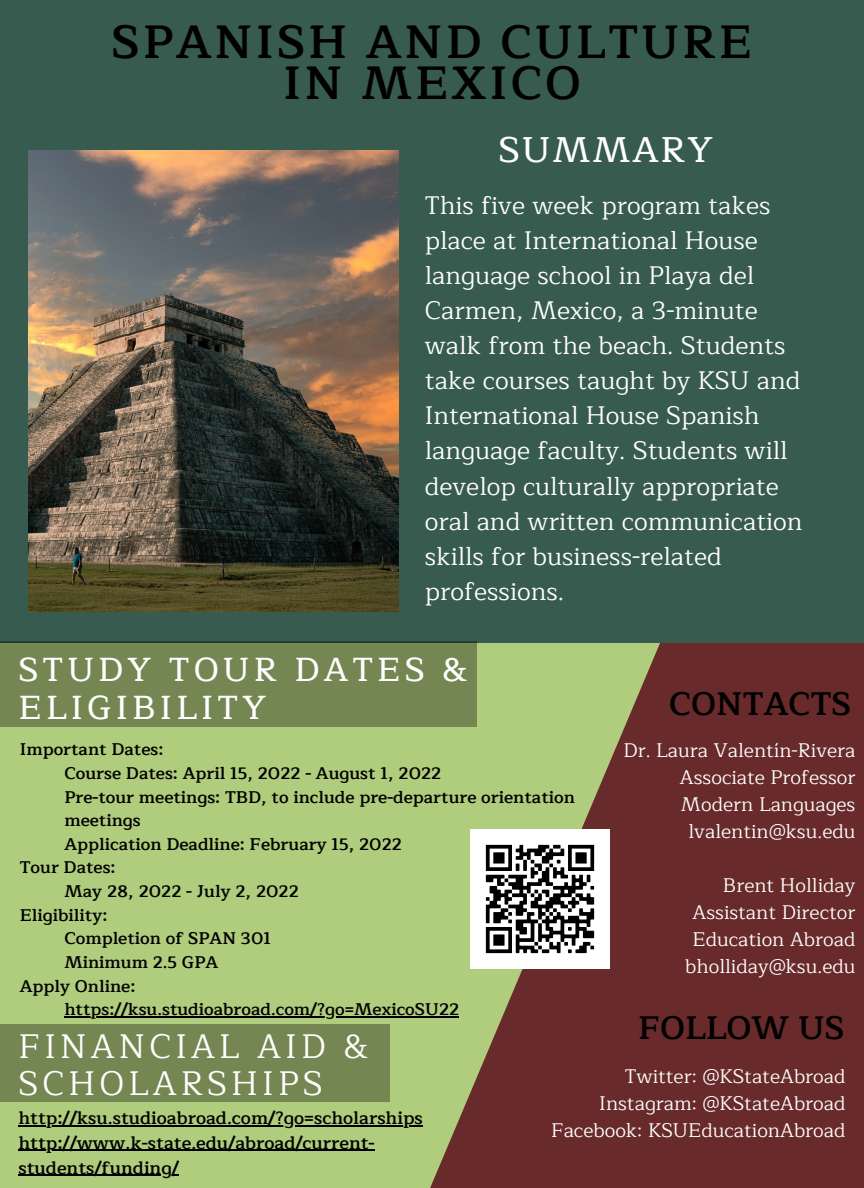
<style>
.page{position:relative;width:864px;height:1188px;background:#fff}
.page>*{position:absolute;margin:0;border:0;box-sizing:border-box;transform-origin:0 0}
.t1{font:600 47.4px/40.5px "Maitree";letter-spacing:.06em;color:#000;text-align:center}
.t2{font:500 36.15px "Maitree";letter-spacing:.055em;color:#fff}
.t3{font:500 33.75px/38.1px "Maitree";letter-spacing:.12em;color:#fff}
.t4{font:33.75px/37.2px "Maitree";letter-spacing:.12em;color:#fff}
.t5{font:600 33px "Maitree";color:#000}
.t6{font:25.2px/35.1px "Maitree";color:#fff}
.t7{font:19.5px "Maitree";color:#fff}
.t8{font:600 18px/24.8px "Maitree";color:#000}
.t9{font:600 17.1px/23.7px "Maitree";color:#000}
</style>
<div class="page">
<div style="left:0;top:636px;width:864px;height:552px;background:#b0cc7d"></div>
<svg style="left:420px;top:642px;width:444px;height:546px;fill:#682a2a"></svg>
<div style="left:0;top:0;width:864px;height:642px;background:#385b4f"></div>
<div style="left:0;top:642px;width:477px;height:85px;background:#748752"></div>
<div style="left:0;top:1024px;width:390px;height:78px;background:#748752"></div>
<img style="left:28px;top:151px;width:370px;height:461px">
<img style="left:470px;top:829px;width:140px;height:140px">
<hr style="left:64px;top:1016px;width:395px;height:1px;background:#000">
<hr style="left:18px;top:1125px;width:405px;height:1px;background:#000">
<hr style="left:18px;top:1150px;width:357px;height:1px;background:#000">
<hr style="left:18px;top:1175px;width:161px;height:1px;background:#000">
<p class="t1" style="left:112px;top:23px;width:642px">SPANISH AND CULTURE<br>IN MEXICO</p>
<p class="t2" style="left:498px;top:121px;width:216px">SUMMARY</p>
<p class="t6" style="left:425px;top:188px;width:379px">This five week program takes place at International House language school in Playa del<br>Carmen, Mexico, a 3-minute walk from the beach. Students take courses taught by KSU and<br>International House Spanish language faculty. Students will develop culturally appropriate oral and written communication skills for business-related professions.</p>
<p class="t3" style="left:18px;top:650px;width:450px">STUDY TOUR DATES &amp;<br>ELIGIBILITY</p>
<p class="t5" style="left:669px;top:677px;width:184px">CONTACTS</p>
<p class="t7" style="left:623px;top:735px;width:234px">Dr. Laura Valentín-Rivera</p>
<p class="t7" style="left:680px;top:762px;width:177px">Associate Professor</p>
<p class="t7" style="left:681px;top:789px;width:176px">Modern Languages</p>
<p class="t7" style="left:689px;top:816px;width:168px">lvalentin@ksu.edu</p>
<p class="t7" style="left:723px;top:870px;width:134px">Brent Holliday</p>
<p class="t7" style="left:693px;top:897px;width:164px">Assistant Director</p>
<p class="t7" style="left:693px;top:924px;width:164px">Education Abroad</p>
<p class="t7" style="left:685px;top:951px;width:172px">bholliday@ksu.edu</p>
<p class="t9" style="left:20px;top:738px;width:145px">Important Dates:</p>
<p class="t9" style="left:64px;top:762px;width:379px">Course Dates: April 15, 2022 - August 1, 2022</p>
<p class="t9" style="left:64px;top:785px;width:512px">Pre-tour meetings: TBD, to include pre-departure orientation meetings</p>
<p class="t9" style="left:64px;top:832px;width:339px">Application Deadline: February 15, 2022</p>
<p class="t9" style="left:20px;top:856px;width:97px">Tour Dates:</p>
<p class="t9" style="left:64px;top:880px;width:236px">May 28, 2022 - July 2, 2022</p>
<p class="t9" style="left:20px;top:903px;width:89px">Eligibility:</p>
<p class="t9" style="left:64px;top:927px;width:208px">Completion of SPAN 301</p>
<p class="t9" style="left:64px;top:951px;width:156px">Minimum 2.5 GPA</p>
<p class="t9" style="left:20px;top:974px;width:117px">Apply Online:</p>
<p class="t9" style="left:64px;top:998px;width:396px">https://ksu.studioabroad.com/?go=MexicoSU22</p>
<p class="t5" style="left:638px;top:1001px;width:208px">FOLLOW US</p>
<p class="t4" style="left:18px;top:1028px;width:351px">FINANCIAL AID &amp;<br>SCHOLARSHIPS</p>
<p class="t7" style="left:625px;top:1060px;width:222px">Twitter: @KStateAbroad</p>
<p class="t7" style="left:599px;top:1087px;width:248px">Instagram: @KStateAbroad</p>
<p class="t7" style="left:551px;top:1114px;width:296px">Facebook: KSUEducationAbroad</p>
<p class="t8" style="left:18px;top:1106px;width:406px">http://ksu.studioabroad.com/?go=scholarships</p>
<p class="t8" style="left:18px;top:1131px;width:358px">http://www.k-state.edu/abroad/current&shy;students/funding/</p>
</div>
